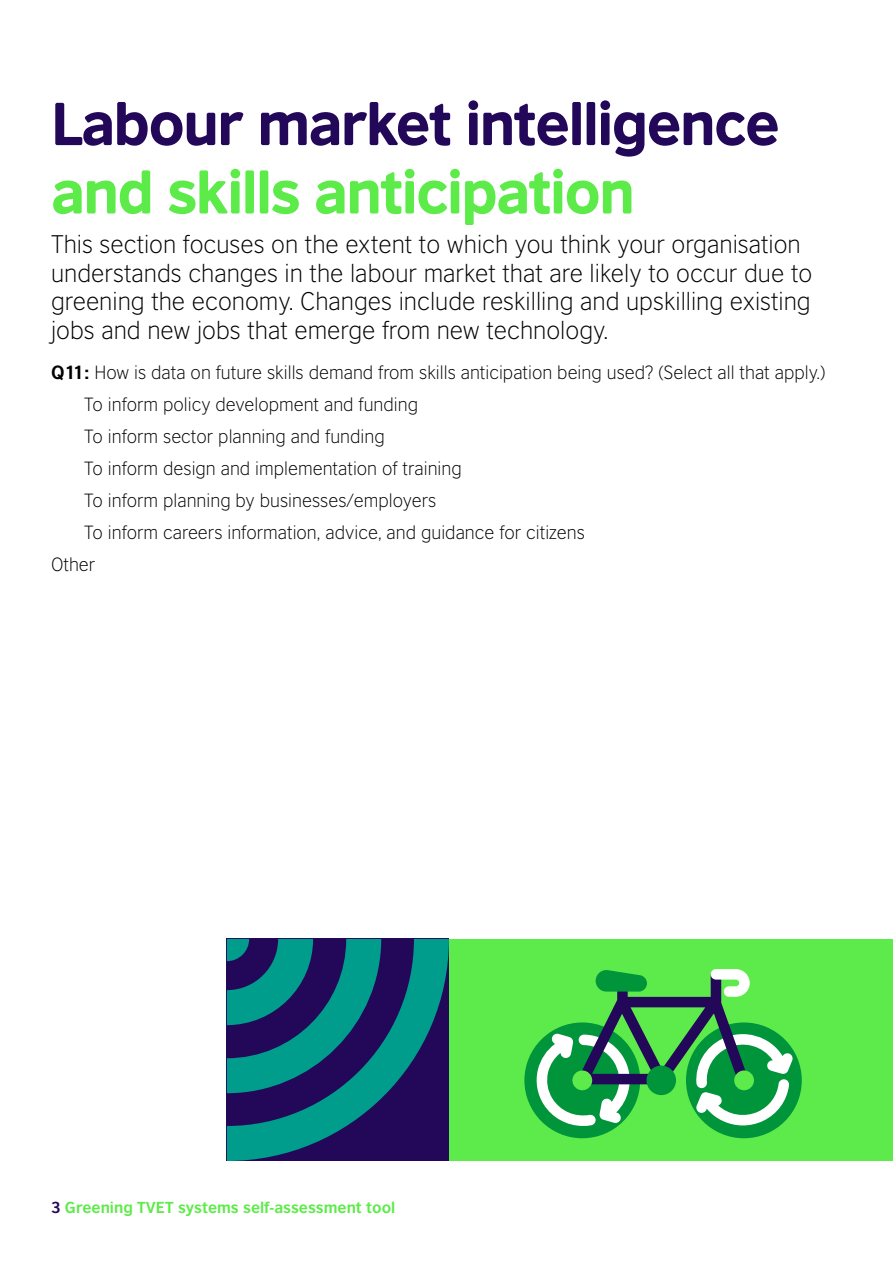
<style>
.page{position:relative;width:893px;height:1263px;background:#fff}
.page>*{position:absolute;margin:0;border:0;box-sizing:border-box;transform-origin:0 0}
.t1{font:57px "British Council Sans Headline";letter-spacing:-.03em;color:#23085a}
.t2{font:57px "British Council Sans Headline";letter-spacing:-.03em;color:#5deb4a}
.t3{font:300 24px/28.8px "British Council Sans";color:#000}
.t4{font:300 18px "British Council Sans";color:#000}
.t5{font:700 15px "British Council Sans";color:#5deb4a}
.s1{font-weight:700}
.s2{color:#23085a}
</style>
<div class="page">
<div style="left:449px;top:940px;width:444px;height:221px;background:#5deb4b"></div>
<div style="left:524px;top:1022px;width:116px;height:116px;background:#00953b;border-radius:50%"></div>
<div style="left:686px;top:1022px;width:116px;height:116px;background:#00953b;border-radius:50%"></div>
<svg style="left:535px;top:969px;width:258px;height:157px"></svg>
<div style="left:646px;top:1065px;width:30px;height:30px;background:#00953b;border-radius:50%"></div>
<div style="left:572px;top:1070px;width:20px;height:20px;background:#5deb4b;border-radius:50%"></div>
<div style="left:734px;top:1070px;width:20px;height:20px;background:#5deb4b;border-radius:50%"></div>
<svg style="left:227px;top:939px;width:222px;height:222px;background:#124e71"></svg>
<h1 class="t1" style="left:51px;top:80px;width:730px">Labour market intelligence</h1>
<h1 class="t2" style="left:51px;top:148px;width:585px">and skills anticipation</h1>
<p class="t3" style="left:51px;top:229px;width:763px">This section focuses on the extent to which you think your organisation understands changes in the labour market that are likely to occur due to greening the economy. Changes include reskilling and upskilling existing jobs and new jobs that emerge from new technology.</p>
<p class="t4" style="left:51px;top:361px;width:776px"><span class="s1">Q11:</span> How is data on future skills demand from skills anticipation being used? (Select all that apply.)</p>
<p class="t4" style="left:84px;top:393px;width:335px">To inform policy development and funding</p>
<p class="t4" style="left:84px;top:426px;width:302px">To inform sector planning and funding</p>
<p class="t4" style="left:84px;top:458px;width:379px">To inform design and implementation of training</p>
<p class="t4" style="left:84px;top:490px;width:354px">To inform planning by businesses/employers</p>
<p class="t4" style="left:84px;top:522px;width:502px">To inform careers information, advice, and guidance for citizens</p>
<p class="t4" style="left:51px;top:554px;width:46px">Other</p>
<p class="t5" style="left:51px;top:1198px;width:346px"><span class="s2">3</span> Greening TVET systems self-assessment tool</p>
</div>
